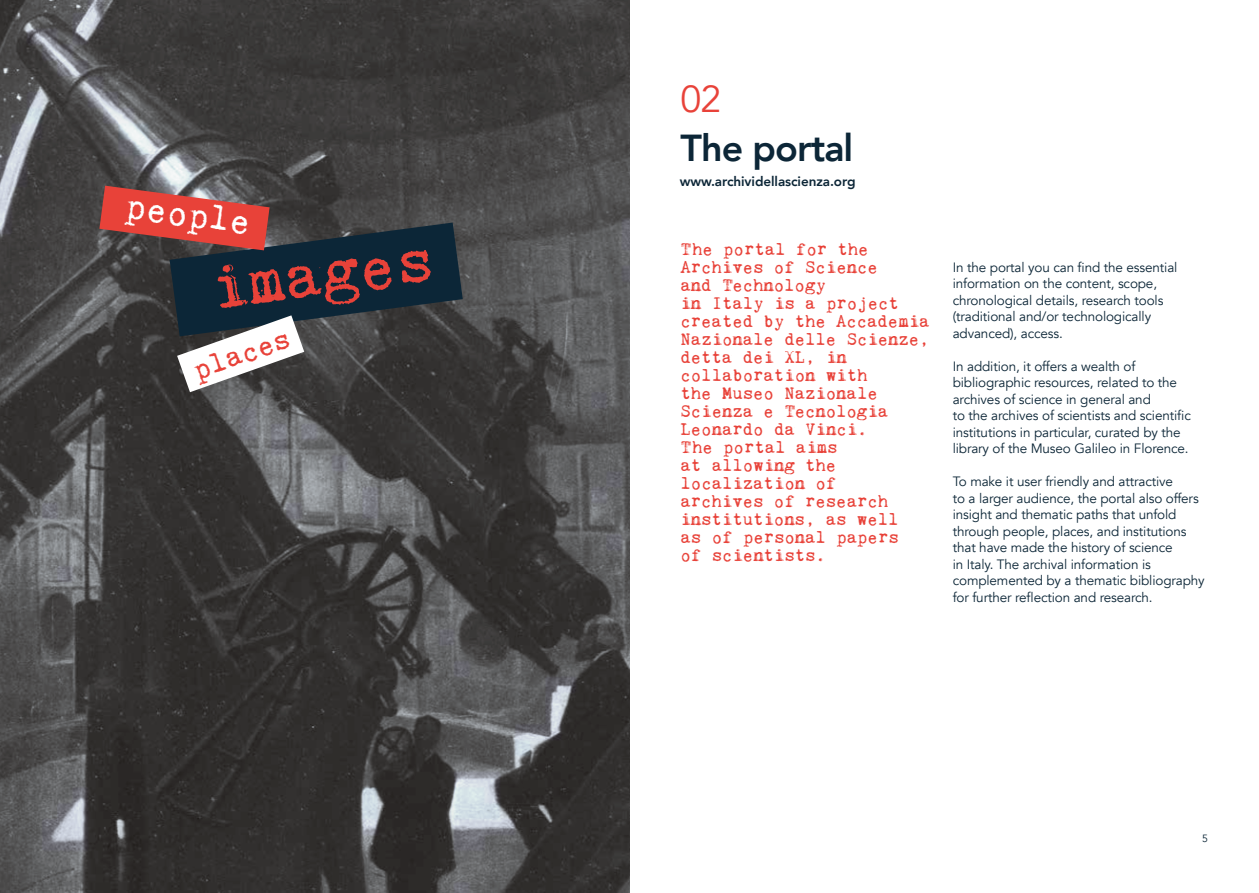
<style>
.page{position:relative;width:1259px;height:893px;background:#fff}
.page>*{position:absolute;margin:0;border:0;box-sizing:border-box;transform-origin:0 0}
.t1{font:64.8px "Kingthings Trypewriter 2";color:#e84239}
.t2{font:800 37.5px "Avenir";letter-spacing:-.025em;color:#0c2637}
.t3{font:37.5px "Avenir";color:#e84239}
.t4{font:36.45px "Kingthings Trypewriter 2";color:#fff}
.t5{font:29.1px "Kingthings Trypewriter 2";color:#e84239}
.t6{font:18px/18px "Kingthings Trypewriter 2";letter-spacing:-.01em;color:#e84239}
.t7{font:13.5px/16.5px "Avenir";letter-spacing:-.01em;color:#0c2637}
.t8{font:800 13.5px "Avenir";letter-spacing:-.005em;color:#0c2637}
.t9{font:10.5px "Avenir";color:#0c2637}
</style>
<div class="page">
<svg style="left:0;top:0;width:629px;height:893px;background:#474646"></svg>
<svg style="left:99px;top:186px;width:364px;height:206px;background:#4e4549"></svg>
<h3 class="t4" style="left:129px;top:186px;width:128px;rotate:8deg">people</h3>
<h1 class="t1" style="left:206px;top:253px;width:226px;rotate:-7deg">images</h1>
<h3 class="t5" style="left:189px;top:355px;width:103px;rotate:-19deg">places</h3>
<h2 class="t3" style="left:680px;top:77px;width:42px">02</h2>
<h2 class="t2" style="left:680px;top:119px;width:174px">The portal</h2>
<p class="t8" style="left:680px;top:170px;width:177px">www.archividellascienza.org</p>
<p class="t6" style="left:680px;top:240px;width:251px">The portal for the<br>Archives of Science<br>and Technology<br>in Italy is a project created by the Accademia<br>Nazionale delle Scienze, detta dei XL, in collaboration with<br>the Museo Nazionale<br>Scienza e Tecnologia<br>Leonardo da Vinci.<br>The portal aims<br>at allowing the localization of<br>archives of research institutions, as well<br>as of personal papers<br>of scientists.</p>
<p class="t7" style="left:952px;top:259px;width:226px">In the portal you can find the essential information on the content, scope, chronological details, research tools (traditional and/or technologically advanced), access.</p>
<p class="t7" style="left:952px;top:358px;width:240px">In addition, it offers a wealth of bibliographic resources, related to the archives of science in general and<br>to the archives of scientists and scientific institutions in particular, curated by the library of the Museo Galileo in Florence.</p>
<p class="t7" style="left:952px;top:473px;width:253px">To make it user friendly and attractive<br>to a larger audience, the portal also offers insight and thematic paths that unfold through people, places, and institutions that have made the history of science<br>in Italy. The archival information is complemented by a thematic bibliography for further reflection and research.</p>
<p class="t9" style="left:1202px;top:832px;width:7px">5</p>
</div>
